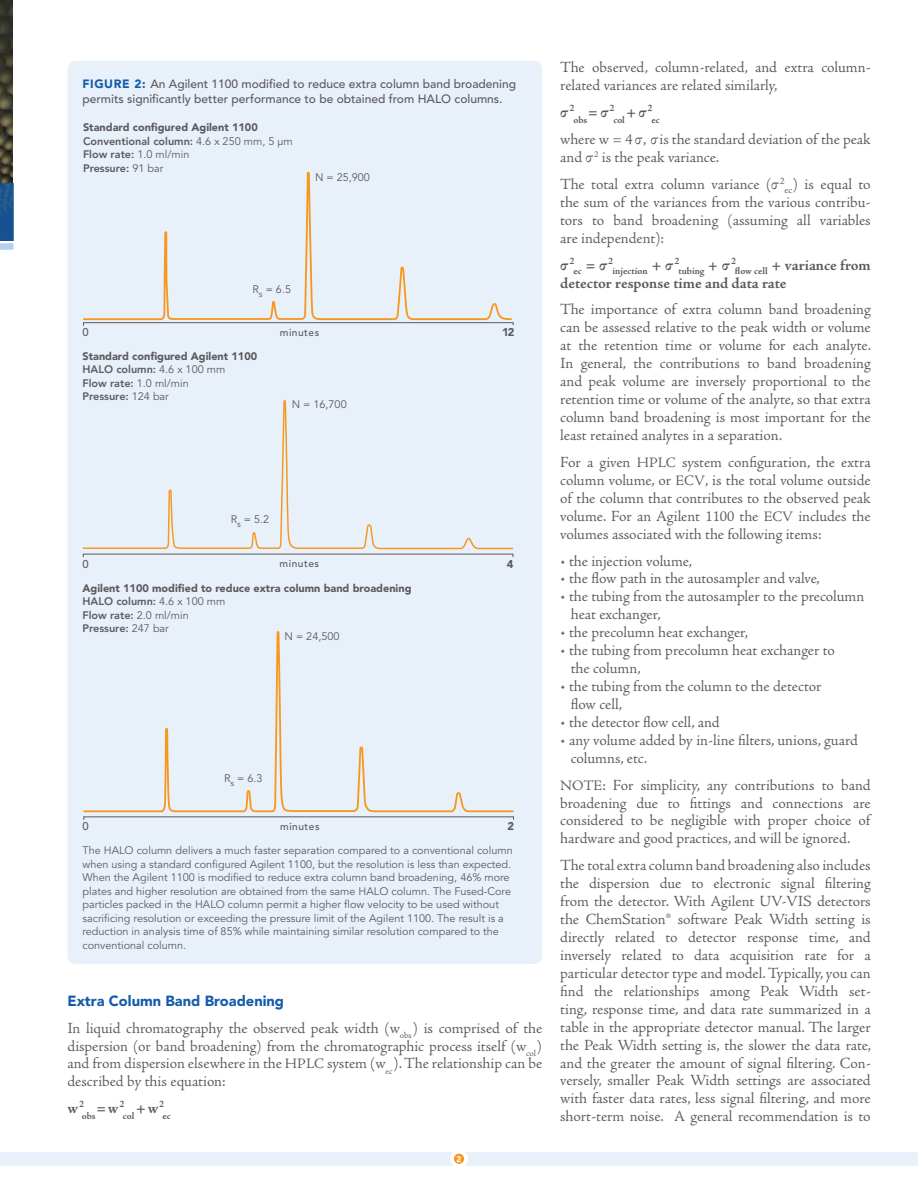
<style>
.page{position:relative;width:918px;height:1188px;background:#fff}
.page>*{position:absolute;margin:0;border:0;box-sizing:border-box;transform-origin:0 0}
.t1{font:16.2px/18px "Adobe Jenson MM 371 10";letter-spacing:-.005em;color:#5c5a5d;text-align:justify}
.t2{font:16.2px/18px "Adobe Jenson MM 590 10";letter-spacing:-.005em;color:#5c5a5d}
.t3{font:600 16.2px "Garamond Premr Pro";color:#5c5a5d}
.t4{font:900 14.7px "Avenir";color:#135cab}
.t5{font:500 12px/15px "Avenir";color:#5c5a5d}
.t6{font:900 11.25px "Avenir";color:#5c5a5d}
.t7{font:500 11.25px "Avenir";color:#5c5a5d}
.t8{font:10.8px/13.5px "Avenir";color:#5c5a5d}
.t9{font:900 10.8px/13.5px "Avenir";color:#5c5a5d}
.t10{font:800 10.8px/13.5px "Avenir";color:#5c5a5d}
.t11{font:10.5px "Adobe Jenson MM 590 12";letter-spacing:-.005em;color:#5c5a5d}
.t12{font:500 10.2px "Avenir";letter-spacing:.05em;color:#5c5a5d}
.t13{font:900 8.25px "Avenir";color:#fff}
.s1{font-weight:900;color:#135cab}
.s2{font-weight:900}
.s3{font-weight:400}
.s4{font-weight:800}
.s5{font-size:15px}
.s6{font-family:"Garamond Premr Pro"}
</style>
<div class="page">
<img style="left:0;top:0;width:12px;height:183px">
<svg style="left:0;top:183px;width:14px;height:58px"></svg>
<svg style="left:0;top:243px;width:14px;height:7px"></svg>
<div style="left:67px;top:61px;width:475px;height:903px;background:#e8f0f9;border-radius:9px"></div>
<svg style="left:83px;top:322px;width:431px;height:4px"></svg>
<svg style="left:83px;top:171px;width:429px;height:150px"></svg>
<svg style="left:82px;top:399px;width:432px;height:151px"></svg>
<div style="left:83px;top:816px;width:431px;height:4px;border:1px solid #5c5a5d"></div>
<svg style="left:83px;top:631px;width:431px;height:182px"></svg>
<div style="left:0;top:1152px;width:459px;height:13px;background:#e8f0f9"></div>
<div style="left:459px;top:1152px;width:459px;height:13px;background:#e8f0f9"></div>
<div style="left:450px;top:1150px;width:18px;height:18px;background:#fff;border-radius:50%"></div>
<div style="left:454px;top:1154px;width:10px;height:10px;background:#f7971d;border-radius:50%"></div>
<p class="t5" style="left:82px;top:77px;width:435px"><span class="s1">Fi gure 2:</span> An Agilent 1100 modified to reduce extra column band broadening permits significantly better performance to be obtained from HALO columns.</p>
<p class="t10" style="left:83px;top:121px;width:211px"><span class="s2">Standard configured Agilent 1100<br></span>Conventional column: <span class="s3">4.6 x 250 mm, 5 μm<br></span>Flow rate: <span class="s3">1.0 ml/min<br></span>Pressure: <span class="s3">91 bar</span></p>
<p class="t8" style="left:315px;top:170px;width:57px">N = 25,900</p>
<p class="t8" style="left:253px;top:283px;width:40px">R<sub>s</sub> = 6.5</p>
<p class="t7" style="left:82px;top:326px;width:8px">0</p>
<p class="t12" style="left:280px;top:326px;width:41px">minutes</p>
<p class="t6" style="left:502px;top:325px;width:14px">12</p>
<p class="t9" style="left:83px;top:349px;width:176px">Standard configured Agilent 1100<br><span class="s4">HALO column:</span> <span class="s3">4.6 x 100 mm<br></span><span class="s4">Flow rate:</span> <span class="s3">1.0 ml/min<br></span><span class="s4">Pressure:</span> <span class="s3">124 bar</span></p>
<p class="t8" style="left:292px;top:398px;width:57px">N = 16,700</p>
<p class="t8" style="left:231px;top:513px;width:40px">R<sub>s</sub> = 5.2</p>
<p class="t7" style="left:82px;top:557px;width:8px">0</p>
<p class="t12" style="left:280px;top:558px;width:41px">minutes</p>
<p class="t6" style="left:507px;top:557px;width:8px">4</p>
<p class="t9" style="left:83px;top:581px;width:331px">Agilent 1100 modified to reduce extra column band broadening<br><span class="s4">HALO column:</span> <span class="s3">4.6 x 100 mm<br></span><span class="s4">Flow rate:</span> <span class="s3">2.0 ml/min<br></span><span class="s4">Pressure:</span> <span class="s3">247 bar</span></p>
<p class="t8" style="left:285px;top:630px;width:57px">N = 24,500</p>
<p class="t8" style="left:224px;top:772px;width:40px">R<sub>s</sub> = 6.3</p>
<p class="t7" style="left:82px;top:820px;width:8px">0</p>
<p class="t12" style="left:280px;top:820px;width:41px">minutes</p>
<p class="t6" style="left:507px;top:820px;width:8px">2</p>
<p class="t8" style="left:82px;top:844px;width:432px">The HALO column delivers a much faster separation compared to a conventional column when using a standard configured Agilent 1100, but the resolution is less than expected.<br>When the Agilent 1100 is modified to reduce extra column band broadening, 46% more plates and higher resolution are obtained from the same HALO column. The Fused-Core particles packed in the HALO column permit a higher flow velocity to be used without sacrificing resolution or exceeding the pressure limit of the Agilent 1100. The result is a reduction in analysis time of 85% while maintaining similar resolution compared to the conventional column.</p>
<p class="t4" style="left:68px;top:992px;width:218px">Extra Column Band Broadening</p>
<p class="t1" style="left:67px;top:1019px;width:476px">In liquid chromatography the observed peak width (w<sub>obs</sub>) is comprised of the dispersion (or band broadening) from the chromatographic process itself (w<sub>col</sub>) and from dispersion elsewhere in the <span class="s5">HPLC</span> system (w<sub>ec</sub>). The relationship can be described by this equation:</p>
<p class="t2" style="left:68px;top:1100px;width:18px">w<sup>2</sup></p>
<p class="t11" style="left:82px;top:1111px;width:91px">obs<sup>=w</sup>2col<sup>+w</sup>2ec</p>
<p class="t13" style="left:456px;top:1154px;width:6px">2</p>
<p class="t1" style="left:560px;top:59px;width:312px">The observed, column-related, and extra column&shy;related variances are related similarly,</p>
<p class="t3" style="left:560px;top:102px;width:16px">σ<sup>2</sup></p>
<p class="t11" style="left:573px;top:114px;width:88px">obs<sup>=</sup><sup>σ</sup>2col<sup>+</sup><sup>σ</sup>2ec</p>
<p class="t1" style="left:560px;top:131px;width:312px">where w = 4 <span class="s6">σ</span>, <span class="s6">σ</span> is the standard deviation of the peak and <span class="s6">σ</span><sup>2</sup> is the peak variance.</p>
<p class="t1" style="left:560px;top:175px;width:312px">The total extra column variance (<span class="s6">σ</span><sup>2</sup><sub>ec</sub>) is equal to the sum of the variances from the various contribu&shy;tors to band broadening (assuming all variables are independent):</p>
<p class="t3" style="left:560px;top:255px;width:16px">σ<sup>2</sup></p>
<p class="t11" style="left:573px;top:265px;width:164px">ec <sup>=</sup> <sup>σ</sup>2injection <sup>+</sup> <sup>σ</sup>2tubing <sup>+</sup> <sup>σ</sup> 2</p>
<p class="t2" style="left:560px;top:256px;width:312px;text-indent:175px"><sub>flow</sub> <sub>cell</sub> + variance from detector response time and data rate</p>
<p class="t1" style="left:560px;top:301px;width:312px">The importance of extra column band broadening can be assessed relative to the peak width or volume at the retention time or volume for each analyte.<br>In general, the contributions to band broadening and peak volume are inversely proportional to the retention time or volume of the analyte, so that extra column band broadening is most important for the least retained analytes in a separation.</p>
<p class="t1" style="left:560px;top:453px;width:312px">For a given <span class="s5">HPLC</span> system configuration, the extra column volume, or <span class="s5">ECV</span>, is the total volume outside of the column that contributes to the observed peak volume. For an Agilent 1100 the <span class="s5">ECV</span> includes the volumes associated with the following items:</p>
<p class="t1" style="left:560px;top:552px;width:133px">• the injection volume,</p>
<p class="t1" style="left:560px;top:570px;width:261px">• the flow path in the autosampler and valve,</p>
<p class="t1" style="left:571px;top:588px;width:295px;text-indent:-10px">• the tubing from the autosampler to the precolumn heat exchanger,</p>
<p class="t1" style="left:560px;top:624px;width:189px">• the precolumn heat exchanger,</p>
<p class="t1" style="left:571px;top:642px;width:266px;text-indent:-10px">• the tubing from precolumn heat exchanger to the column,</p>
<p class="t1" style="left:571px;top:678px;width:252px;text-indent:-10px">• the tubing from the column to the detector flow cell,</p>
<p class="t1" style="left:560px;top:713px;width:161px">• the detector flow cell, and</p>
<p class="t1" style="left:571px;top:731px;width:289px;text-indent:-10px">• any volume added by in-line filters, unions, guard columns, etc.</p>
<p class="t1" style="left:560px;top:776px;width:312px"><span class="s5">NOTE</span>: For simplicity, any contributions to band broadening due to fittings and connections are considered to be negligible with proper choice of hardware and good practices, and will be ignored.</p>
<p class="t1" style="left:560px;top:857px;width:312px">The total extra column band broadening also includes the dispersion due to electronic signal filtering from the detector. With Agilent UV-VIS detectors the ChemStation® software Peak Width setting is directly related to detector response time, and inversely related to data acquisition rate for a particular detector type and model. Typically, you can find the relationships among Peak Width set&shy;ting, response time, and data rate summarized in a table in the appropriate detector manual. The larger the Peak Width setting is, the slower the data rate, and the greater the amount of signal filtering. Con&shy;versely, smaller Peak Width settings are associated with faster data rates, less signal filtering, and more short-term noise. A general recommendation is to</p>
</div>
